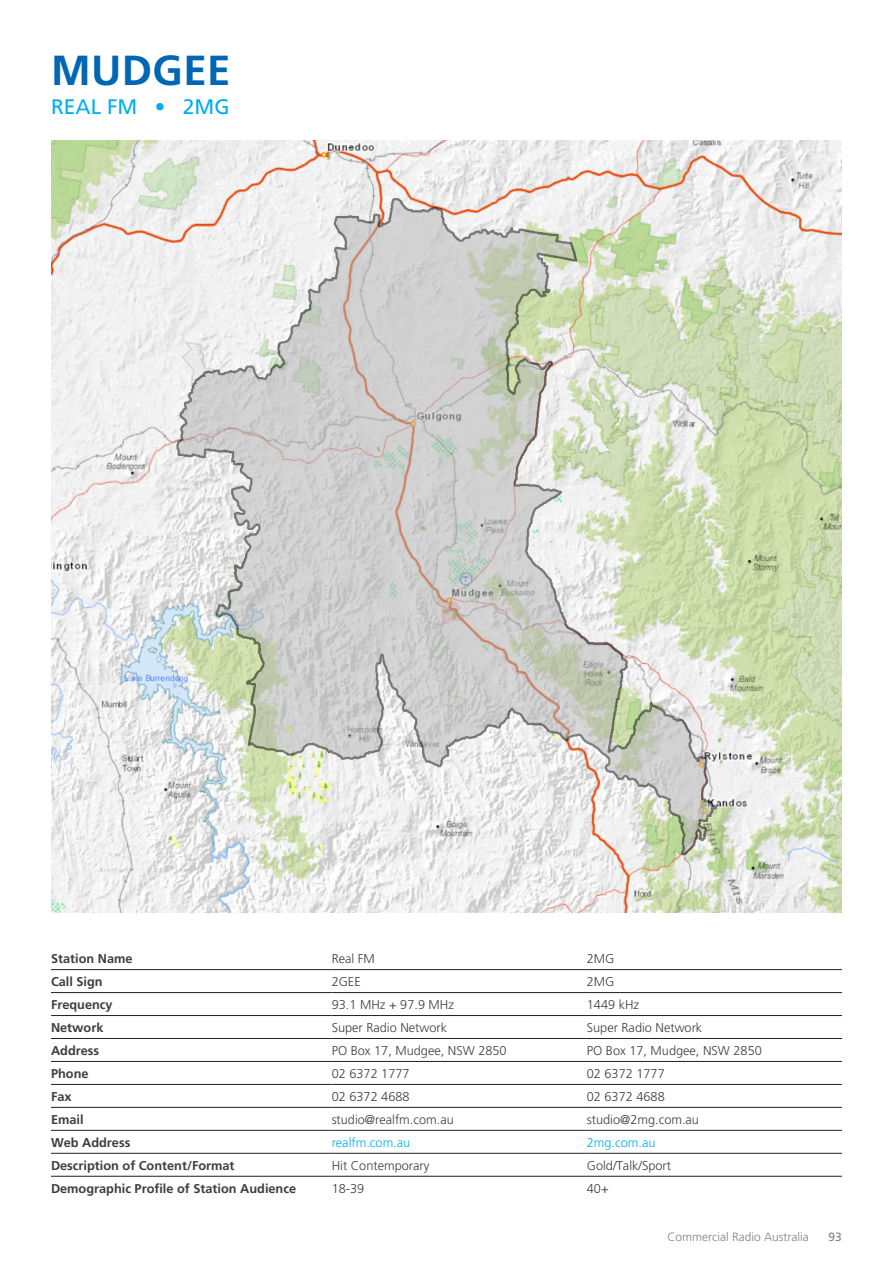
<style>
.page{position:relative;width:893px;height:1263px;background:#fff}
.page>*{position:absolute;margin:0;border:0;box-sizing:border-box;transform-origin:0 0}
.t1{font:700 42px "Frutiger";letter-spacing:.01em;color:#0166b3}
.t2{font:21px "Frutiger";color:#00aeef}
.t3{font:300 12.75px "Frutiger";color:#3e3e3f}
.t4{font:700 12.75px "Frutiger";color:#3e3e3f}
.t5{font:300 12.75px "Frutiger";color:#00aeef}
.t6{font:300 12px "Frutiger";color:#808083}
.t7{font:12px "Frutiger";color:#808083}
</style>
<div class="page">
<img style="left:51px;top:140px;width:791px;height:773px">
<hr style="left:51px;top:969px;width:281px;height:1px;background:#231f20">
<hr style="left:332px;top:969px;width:255px;height:1px;background:#231f20">
<hr style="left:587px;top:969px;width:255px;height:1px;background:#231f20">
<hr style="left:51px;top:992px;width:281px;height:1px;background:#231f20">
<hr style="left:332px;top:992px;width:255px;height:1px;background:#231f20">
<hr style="left:587px;top:992px;width:255px;height:1px;background:#231f20">
<hr style="left:51px;top:1015px;width:281px;height:1px;background:#231f20">
<hr style="left:332px;top:1015px;width:255px;height:1px;background:#231f20">
<hr style="left:587px;top:1015px;width:255px;height:1px;background:#231f20">
<hr style="left:51px;top:1038px;width:281px;height:1px;background:#231f20">
<hr style="left:332px;top:1038px;width:255px;height:1px;background:#231f20">
<hr style="left:587px;top:1038px;width:255px;height:1px;background:#231f20">
<hr style="left:51px;top:1061px;width:281px;height:1px;background:#231f20">
<hr style="left:332px;top:1061px;width:255px;height:1px;background:#231f20">
<hr style="left:587px;top:1061px;width:255px;height:1px;background:#231f20">
<hr style="left:51px;top:1084px;width:281px;height:1px;background:#231f20">
<hr style="left:332px;top:1084px;width:255px;height:1px;background:#231f20">
<hr style="left:587px;top:1084px;width:255px;height:1px;background:#231f20">
<hr style="left:51px;top:1107px;width:281px;height:1px;background:#231f20">
<hr style="left:332px;top:1107px;width:255px;height:1px;background:#231f20">
<hr style="left:587px;top:1107px;width:255px;height:1px;background:#231f20">
<hr style="left:51px;top:1130px;width:281px;height:1px;background:#231f20">
<hr style="left:332px;top:1130px;width:255px;height:1px;background:#231f20">
<hr style="left:587px;top:1130px;width:255px;height:1px;background:#231f20">
<hr style="left:51px;top:1153px;width:281px;height:1px;background:#231f20">
<hr style="left:332px;top:1153px;width:255px;height:1px;background:#231f20">
<hr style="left:587px;top:1153px;width:255px;height:1px;background:#231f20">
<hr style="left:51px;top:1176px;width:281px;height:1px;background:#231f20">
<hr style="left:332px;top:1176px;width:255px;height:1px;background:#231f20">
<hr style="left:587px;top:1176px;width:255px;height:1px;background:#231f20">
<h1 class="t1" style="left:51px;top:45px;width:181px">MUDGEE</h1>
<h2 class="t2" style="left:51px;top:94px;width:180px">REAL FM • 2MG</h2>
<p class="t4" style="left:51px;top:951px;width:83px">Station Name</p>
<p class="t3" style="left:332px;top:952px;width:45px">Real FM</p>
<p class="t3" style="left:587px;top:952px;width:29px">2MG</p>
<p class="t4" style="left:51px;top:974px;width:53px">Call Sign</p>
<p class="t3" style="left:332px;top:974px;width:31px">2GEE</p>
<p class="t3" style="left:587px;top:974px;width:29px">2MG</p>
<p class="t4" style="left:51px;top:997px;width:63px">Frequency</p>
<p class="t3" style="left:332px;top:997px;width:124px">93.1 MHz + 97.9 MHz</p>
<p class="t3" style="left:587px;top:997px;width:54px">1449 kHz</p>
<p class="t4" style="left:51px;top:1020px;width:54px">Network</p>
<p class="t3" style="left:332px;top:1020px;width:117px">Super Radio Network</p>
<p class="t3" style="left:587px;top:1020px;width:117px">Super Radio Network</p>
<p class="t4" style="left:51px;top:1043px;width:50px">Address</p>
<p class="t3" style="left:332px;top:1043px;width:177px">PO Box 17, Mudgee, NSW 2850</p>
<p class="t3" style="left:587px;top:1043px;width:177px">PO Box 17, Mudgee, NSW 2850</p>
<p class="t4" style="left:51px;top:1066px;width:39px">Phone</p>
<p class="t3" style="left:332px;top:1066px;width:79px">02 6372 1777</p>
<p class="t3" style="left:587px;top:1066px;width:79px">02 6372 1777</p>
<p class="t4" style="left:51px;top:1089px;width:22px">Fax</p>
<p class="t3" style="left:332px;top:1089px;width:79px">02 6372 4688</p>
<p class="t3" style="left:587px;top:1089px;width:79px">02 6372 4688</p>
<p class="t4" style="left:51px;top:1112px;width:34px">Email</p>
<p class="t3" style="left:332px;top:1112px;width:124px">studio@realfm.com.au</p>
<p class="t3" style="left:587px;top:1112px;width:114px">studio@2mg.com.au</p>
<p class="t4" style="left:51px;top:1135px;width:81px">Web Address</p>
<p class="t5" style="left:332px;top:1135px;width:80px">realfm.com.au</p>
<p class="t5" style="left:587px;top:1135px;width:70px">2mg.com.au</p>
<p class="t4" style="left:51px;top:1158px;width:185px">Description of Content/Format</p>
<p class="t3" style="left:332px;top:1158px;width:99px">Hit Contemporary</p>
<p class="t3" style="left:587px;top:1158px;width:86px">Gold/Talk/Sport</p>
<p class="t4" style="left:51px;top:1181px;width:247px">Demographic Profile of Station Audience</p>
<p class="t3" style="left:332px;top:1181px;width:34px">18-39</p>
<p class="t3" style="left:587px;top:1181px;width:23px">40+</p>
<p class="t6" style="left:667px;top:1230px;width:143px">Commercial Radio Australia</p>
<p class="t7" style="left:828px;top:1230px;width:15px">93</p>
</div>
